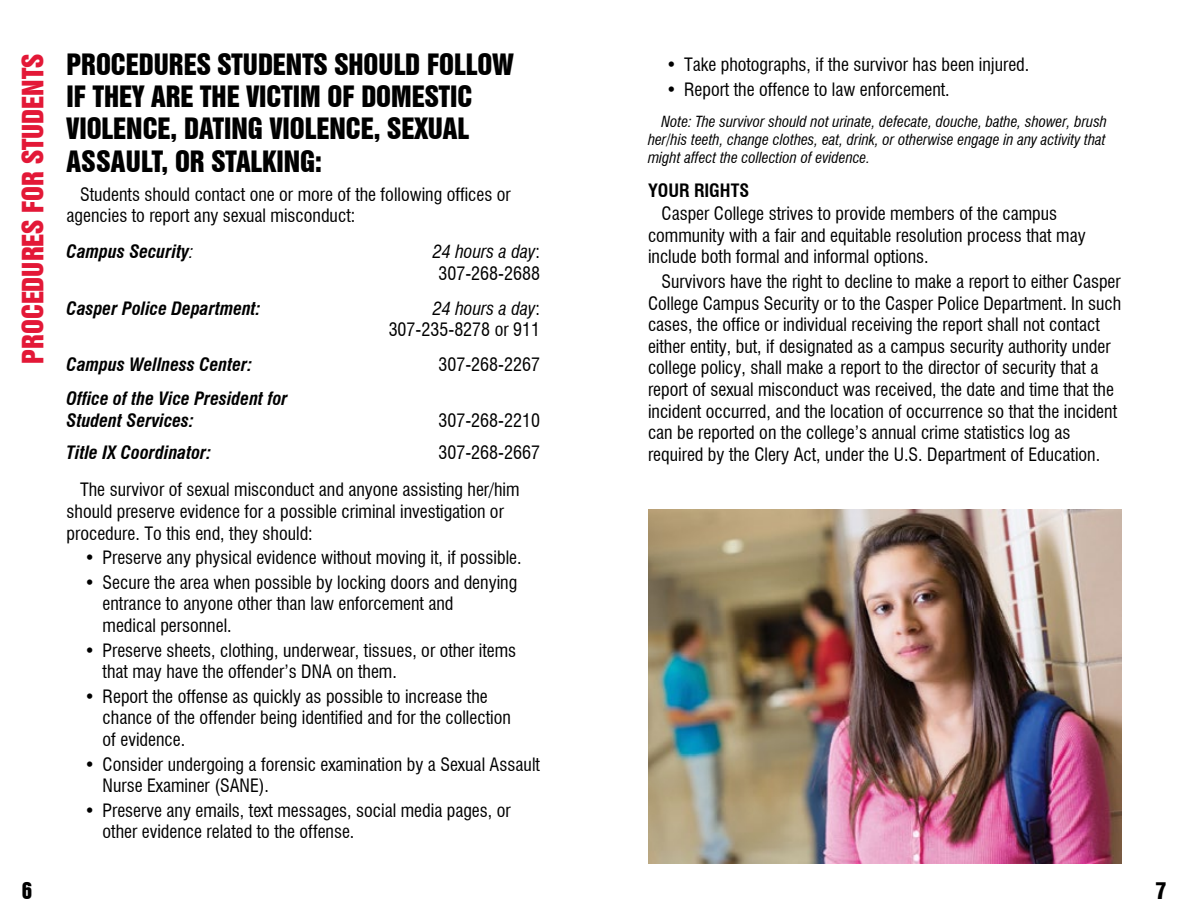
<style>
.page{position:relative;width:1188px;height:918px;background:#fff}
.page>*{position:absolute;margin:0;border:0;box-sizing:border-box;transform-origin:0 0}
.t1{font:27px/32.4px "Swiss 921 BT Regular A";color:#000}
.t2{font:27px "Swiss 921 BT Regular A";color:#e31837}
.t3{font:21px "Swiss 921 BT Regular A";color:#000}
.t4{font:condensed 18px/21.6px "Swiss 721 BT";color:#000}
.t5{font:italic 700 condensed 18px/21.6px "Swiss 721 BT";color:#000}
.t6{font:700 condensed 18px "Swiss 721 BT";color:#000}
.t7{font:italic condensed 15px/18px "Swiss 721 BT";color:#000;text-align:justify}
.s1{font-weight:400}
.s2{font-style:italic}
</style>
<div class="page">
<img style="left:648px;top:509px;width:473px;height:355px">
<h1 class="t2" style="left:15px;top:364px;width:311px;rotate:-90deg">PROCEDURES FOR STUDENTS</h1>
<h1 class="t1" style="left:67px;top:47px;width:448px">PROCEDURES STUDENTS SHOULD FOLLOW<br>IF THEY ARE THE VICTIM OF DOMESTIC<br>VIOLENCE, DATING VIOLENCE, SEXUAL<br>ASSAULT, OR STALKING:</h1>
<p class="t4" style="left:67px;top:183px;width:446px;text-indent:14px">Students should contact one or more of the following offices or agencies to report any sexual misconduct:</p>
<p class="t5" style="left:67px;top:241px;width:129px">Campus Security<span class="s1">:</span></p>
<p class="t4" style="left:433px;top:241px;width:109px;text-align:center"><span class="s2">24 hours a day</span>:<br>307-268-2688</p>
<p class="t5" style="left:67px;top:297px;width:196px">Casper Police Department:</p>
<p class="t4" style="left:389px;top:297px;width:153px;text-align:right"><span class="s2">24 hours a day</span>:<br>307-235-8278 or 911</p>
<p class="t5" style="left:67px;top:353px;width:187px">Campus Wellness Center:</p>
<p class="t4" style="left:438px;top:353px;width:103px">307-268-2267</p>
<p class="t5" style="left:67px;top:388px;width:223px">Office of the Vice President for<br>Student Services:</p>
<p class="t4" style="left:438px;top:409px;width:103px">307-268-2210</p>
<p class="t5" style="left:67px;top:442px;width:146px">Title IX Coordinator:</p>
<p class="t4" style="left:80px;top:434px;width:461px;line-height:37.5px;text-indent:358px">307-268-2667<br>The survivor of sexual misconduct and anyone assisting her/him</p>
<p class="t4" style="left:67px;top:501px;width:439px">should preserve evidence for a possible criminal investigation or procedure. To this end, they should:</p>
<p class="t4" style="left:85px;top:547px;width:439px">• Preserve any physical evidence without moving it, if possible.</p>
<p class="t4" style="left:103px;top:571px;width:416px;text-indent:-18px">• Secure the area when possible by locking doors and denying entrance to anyone other than law enforcement and<br>medical personnel.</p>
<p class="t4" style="left:103px;top:639px;width:415px;text-indent:-18px">• Preserve sheets, clothing, underwear, tissues, or other items that may have the offender’s DNA on them.</p>
<p class="t4" style="left:103px;top:685px;width:410px;text-indent:-18px">• Report the offense as quickly as possible to increase the chance of the offender being identified and for the collection of evidence.</p>
<p class="t4" style="left:103px;top:753px;width:439px;text-indent:-18px">• Consider undergoing a forensic examination by a Sexual Assault<br>Nurse Examiner (SANE).</p>
<p class="t4" style="left:103px;top:799px;width:410px;text-indent:-18px">• Preserve any emails, text messages, social media pages, or other evidence related to the offense.</p>
<p class="t4" style="left:666px;top:54px;width:365px">• Take photographs, if the survivor has been injured.</p>
<p class="t4" style="left:666px;top:79px;width:285px">• Report the offence to law enforcement.</p>
<p class="t7" style="left:648px;top:113px;width:461px;text-indent:14px">Note: The survivor should not urinate, defecate, douche, bathe, shower, brush her/his teeth, change clothes, eat, drink, or otherwise engage in any activity that might affect the collection of evidence.</p>
<p class="t6" style="left:648px;top:180px;width:103px">YOUR RIGHTS</p>
<p class="t4" style="left:648px;top:203px;width:439px;text-indent:14px">Casper College strives to provide members of the campus community with a fair and equitable resolution process that may include both formal and informal options.</p>
<p class="t4" style="left:648px;top:271px;width:475px;text-indent:14px">Survivors have the right to decline to make a report to either Casper College Campus Security or to the Casper Police Department. In such cases, the office or individual receiving the report shall not contact either entity, but, if designated as a campus security authority under college policy, shall make a report to the director of security that a report of sexual misconduct was received, the date and time that the incident occurred, and the location of occurrence so that the incident can be reported on the college’s annual crime statistics log as required by the Clery Act, under the U.S. Department of Education.</p>
<p class="t3" style="left:22px;top:877px;width:12px">6</p>
<p class="t3" style="left:1156px;top:877px;width:12px">7</p>
</div>
